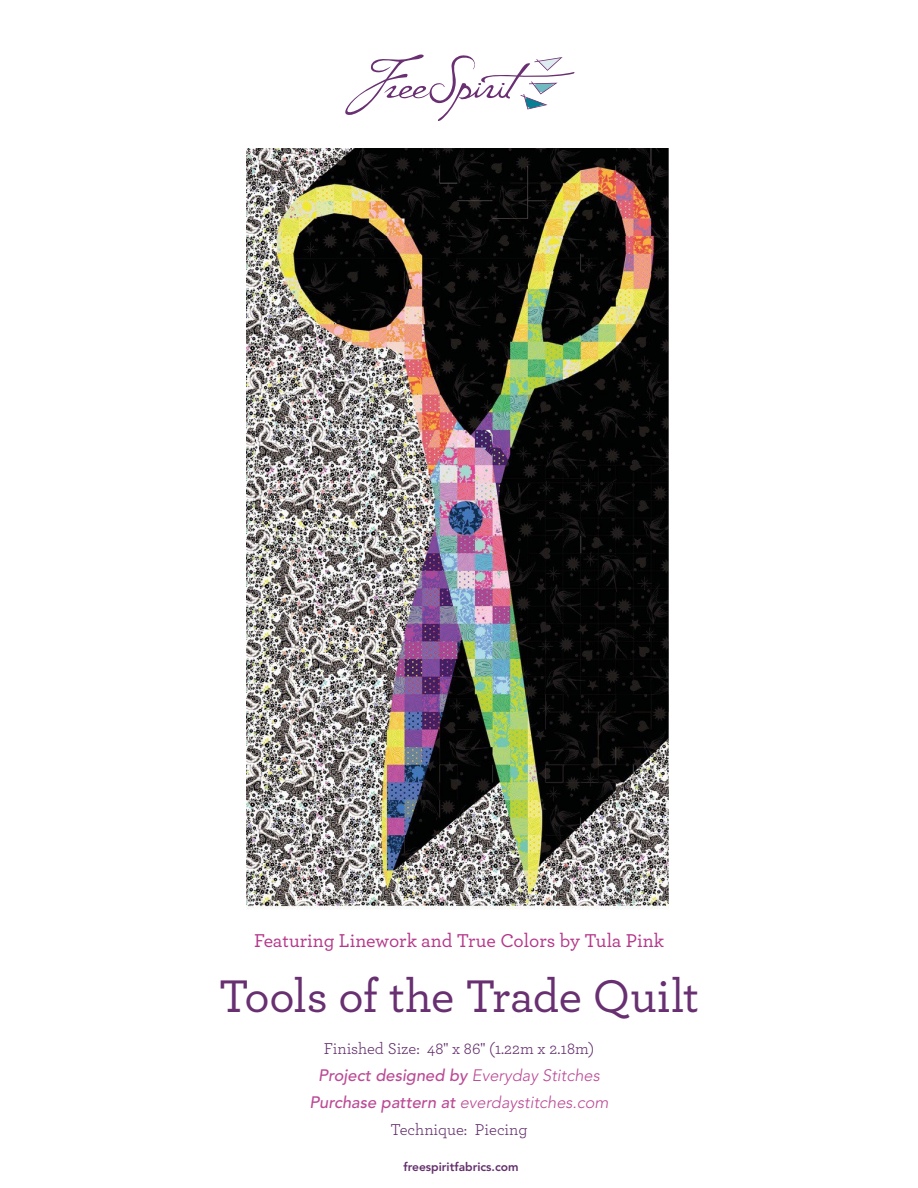
<style>
.page{position:relative;width:918px;height:1188px;background:#fff}
.page>*{position:absolute;margin:0;border:0;box-sizing:border-box;transform-origin:0 0}
.Pattern_Name{font:500 48px "Archer";letter-spacing:-.015em;color:#682f71}
.Featuring_Hot_pink_c{font:500 19.5px "Archer";color:#b5368a}
.CHART_headers{font:16.5px "Archer";color:#632f6c}
.Tech_Edited_by{font:italic 300 16.5px "Avenir LT Std";color:#bc4a95}
.Tech_Edited_by-2{font:italic 500 16.5px "Avenir LT Std";color:#bc4a95}
.t1{font:800 12px "Avenir LT Std";color:#632f6c}
.s1{font-weight:300}
.s2{font-weight:500}
</style>
<div class="page">
<svg style="left:345px;top:54px;width:230px;height:67px"></svg>
<img style="left:246px;top:148px;width:423px;height:762px">
<p class="Featuring_Hot_pink_c" style="left:254px;top:927px;width:411px">Featuring Linework and True Colors by Tula Pink</p>
<p class="Pattern_Name" style="left:219px;top:962px;width:482px">Tools of the Trade Quilt</p>
<p class="CHART_headers" style="left:324px;top:1037px;width:272px">Finished Size: 48" x 86" (1.22m x 2.18m)</p>
<p class="Tech_Edited_by-2" style="left:318px;top:1065px;width:283px">Project designed by <span class="s1">Everyday Stitches</span></p>
<p class="Tech_Edited_by" style="left:309px;top:1092px;width:301px"><span class="s2">Purchase pattern at</span> everdaystitches.com</p>
<p class="CHART_headers" style="left:391px;top:1118px;width:138px">Technique: Piecing</p>
<p class="t1" style="left:404px;top:1160px;width:117px">freespiritfabrics.com</p>
</div>
